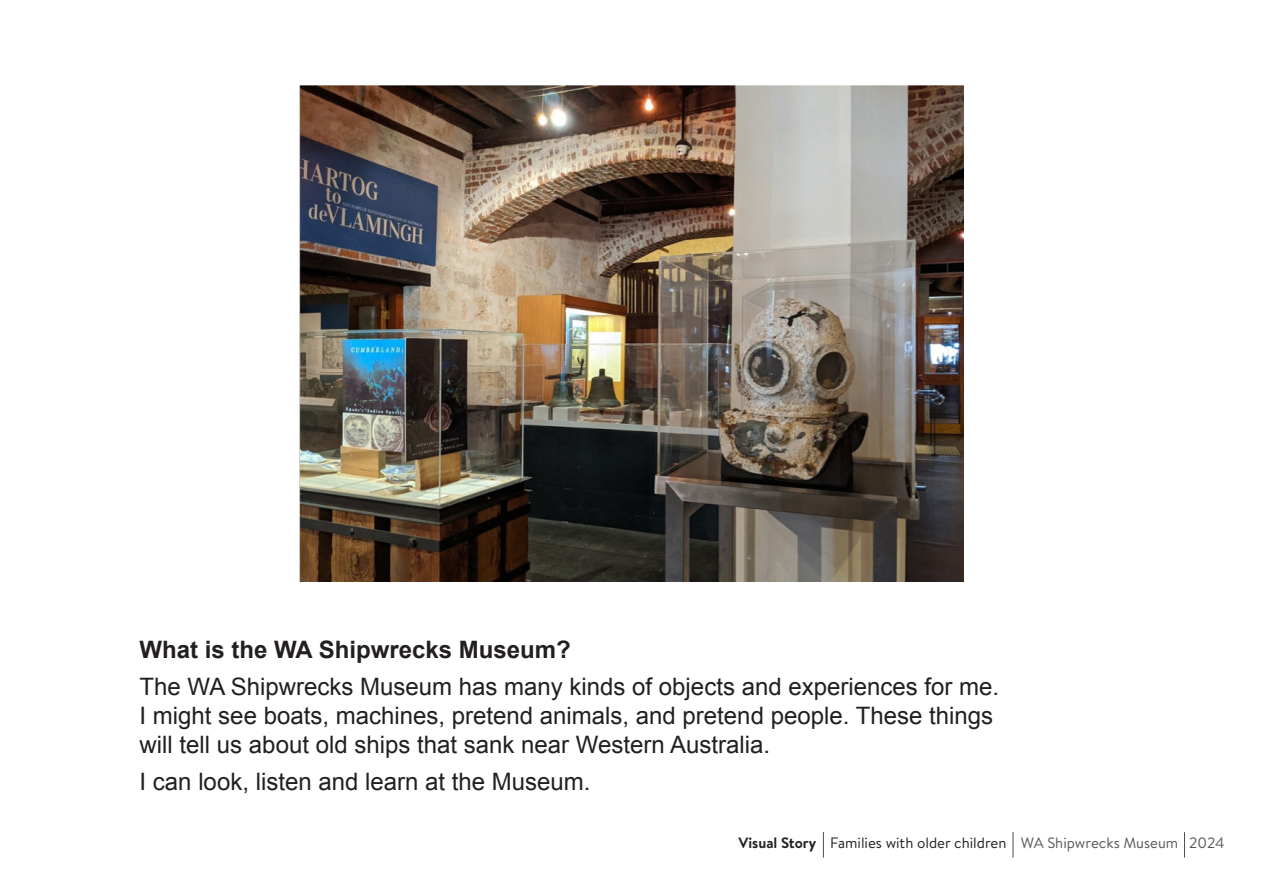
<style>
.page{position:relative;width:1263px;height:893px;background:#fff}
.page>*{position:absolute;margin:0;border:0;box-sizing:border-box;transform-origin:0 0}
.t1{font:24px/28.8px "Arial";color:#231f20}
.t2{font:700 24px "Arial";color:#231f20}
.t3{font:15px "Brandon Text";color:#231f20}
.s1{font-weight:700}
.s2{color:#57585a}
</style>
<div class="page">
<svg style="left:823px;top:832px;width:1px;height:26px"></svg>
<svg style="left:1013px;top:832px;width:1px;height:26px"></svg>
<svg style="left:1184px;top:832px;width:1px;height:26px"></svg>
<img style="left:300px;top:85px;width:663px;height:496px">
<p class="t2" style="left:140px;top:634px;width:433px">What is the WA Shipwrecks Museum?</p>
<p class="t1" style="left:140px;top:673px;width:861px">The WA Shipwrecks Museum has many kinds of objects and experiences for me.<br>I might see boats, machines, pretend animals, and pretend people. These things will tell us about old ships that sank near Western Australia.</p>
<p class="t1" style="left:140px;top:767px;width:452px">I can look, listen and learn at the Museum.</p>
<p class="t3" style="left:738px;top:833px;width:488px"><span class="s1">Visual Story</span> Families with older children <span class="s2">WA Shipwrecks Museum 2024</span></p>
</div>
